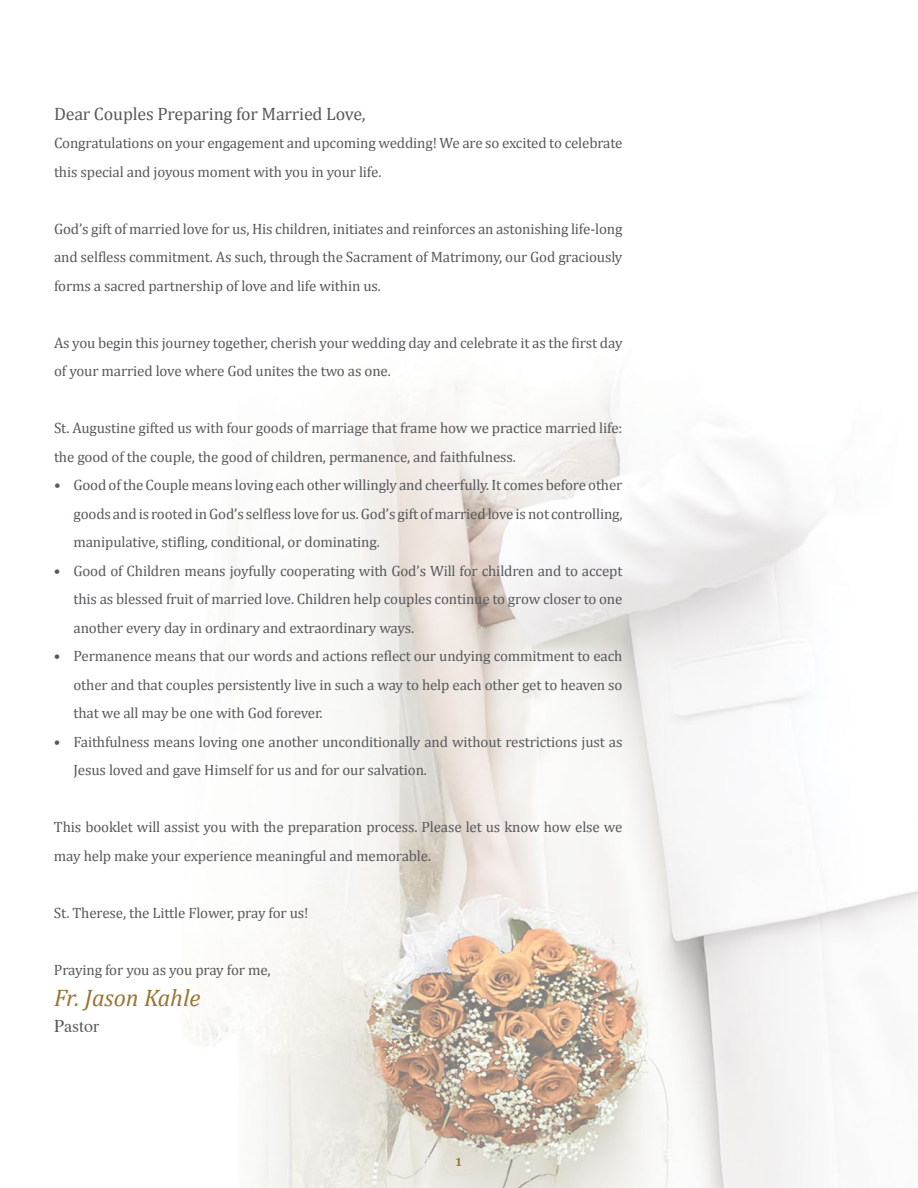
<style>
.page{position:relative;width:918px;height:1188px;background:#fff}
.page>*{position:absolute;margin:0;border:0;box-sizing:border-box;transform-origin:0 0}
.t1{font:italic 24px "Cambria";color:#977433}
.t2{font:18px "Cambria";letter-spacing:-.01em;color:#58595b}
.t3{font:18px "Times";color:#58595b}
.t4{font:15px/28.5px "Cambria";letter-spacing:-.01em;color:#58595b}
.t5{font:700 12px "Cambria";color:#977433}
</style>
<div class="page">
<img style="left:184px;top:381px;width:734px;height:807px">
<div style="left:442px;top:1149px;width:27px;height:27px;border:2px solid #e6ddcf;border-radius:50%"></div>
<div style="left:449px;top:1149px;width:27px;height:27px;border:2px solid #e6ddcf;border-radius:50%"></div>
<p class="t2" style="left:54px;top:103px;width:313px">Dear Couples Preparing for Married Love,</p>
<p class="t4" style="left:54px;top:129px;width:570px">Congratulations on your engagement and upcoming wedding! We are so excited to celebrate this special and joyous moment with you in your life.</p>
<p class="t4" style="left:54px;top:214px;width:570px;text-align:justify">God’s gift of married love for us, His children, initiates and reinforces an astonishing life-long and selfless commitment. As such, through the Sacrament of Matrimony, our God graciously forms a sacred partnership of love and life within us.</p>
<p class="t4" style="left:54px;top:328px;width:570px">As you begin this journey together, cherish your wedding day and celebrate it as the first day of your married love where God unites the two as one.</p>
<p class="t4" style="left:54px;top:414px;width:570px">St. Augustine gifted us with four goods of marriage that frame how we practice married life: the good of the couple, the good of children, permanence, and faithfulness.</p>
<p class="t4" style="left:73px;top:471px;width:551px;text-align:justify;text-indent:-19px">• Good of the Couple means loving each other willingly and cheerfully. It comes before other goods and is rooted in God’s selfless love for us. God’s gift of married love is not controlling, manipulative, stifling, conditional, or dominating.</p>
<p class="t4" style="left:73px;top:556px;width:551px;text-align:justify;text-indent:-19px">• Good of Children means joyfully cooperating with God’s Will for children and to accept this as blessed fruit of married love. Children help couples continue to grow closer to one another every day in ordinary and extraordinary ways.</p>
<p class="t4" style="left:73px;top:642px;width:551px;text-align:justify;text-indent:-19px">• Permanence means that our words and actions reflect our undying commitment to each other and that couples persistently live in such a way to help each other get to heaven so that we all may be one with God forever.</p>
<p class="t4" style="left:73px;top:727px;width:550px;text-indent:-19px">• Faithfulness means loving one another unconditionally and without restrictions just as<br>Jesus loved and gave Himself for us and for our salvation.</p>
<p class="t4" style="left:54px;top:813px;width:570px">This booklet will assist you with the preparation process. Please let us know how else we may help make your experience meaningful and memorable.</p>
<p class="t4" style="left:54px;top:898px;width:256px">St. Therese, the Little Flower, pray for us!</p>
<p class="t4" style="left:54px;top:955px;width:218px">Praying for you as you pray for me,</p>
<h1 class="t1" style="left:54px;top:984px;width:148px">Fr. Jason Kahle</h1>
<p class="t3" style="left:54px;top:1009px;width:46px">Pastor</p>
<p class="t5" style="left:455px;top:1155px;width:9px">1</p>
</div>
